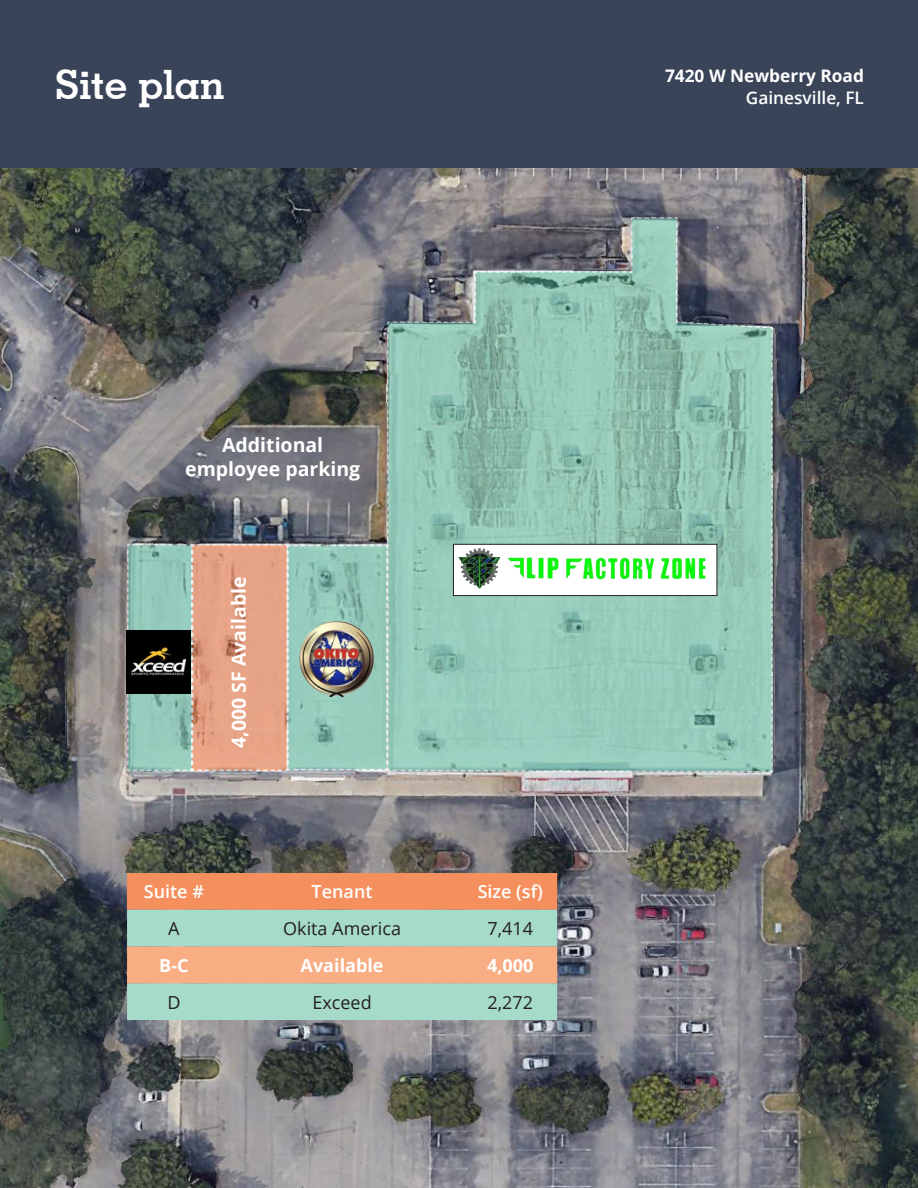
<style>
.page{position:relative;width:918px;height:1188px;background:#fff}
.page>*{position:absolute;margin:0;border:0;box-sizing:border-box;transform-origin:0 0}
.t1{font:700 40.5px "Geometric Slab 703 BT";color:#fff}
.t2{font:700 19.5px "Open Sans";color:#fff}
.t3{font:18px "Open Sans";color:#231f20}
.t4{font:600 18px "Open Sans";color:#fff}
.t5{font:700 18px "Open Sans";color:#fff}
.t6{font:700 17.25px "Open Sans";color:#fff}
.t7{font:600 17.25px "Open Sans";color:#fff}
</style>
<div class="page">
<img style="left:0;top:167px;width:918px;height:1021px">
<div style="left:0;top:0;width:918px;height:167px;background:#3a4458"></div>
<div style="left:127px;top:873px;width:430px;height:37px;background:#f5905e"></div>
<div style="left:127px;top:910px;width:430px;height:110px;background:#a6daca"></div>
<div style="left:127px;top:946px;width:430px;height:37px;background:#f8ad83"></div>
<svg style="left:126px;top:217px;width:647px;height:556px"></svg>
<img style="left:127px;top:630px;width:63px;height:64px">
<p class="t1" style="left:54px;top:60px;width:172px">Site plan</p>
<p class="t6" style="left:665px;top:63px;width:200px">7420 W Newberry Road</p>
<p class="t7" style="left:746px;top:85px;width:120px">Gainesville, FL</p>
<p class="t2" style="left:222px;top:431px;width:103px">Additional</p>
<p class="t2" style="left:185px;top:455px;width:177px">employee parking</p>
<p class="t2" style="left:225px;top:748px;width:173px;rotate:-90deg">4,000 SF Available</p>
<p class="t4" style="left:144px;top:879px;width:62px">Suite #</p>
<p class="t4" style="left:312px;top:879px;width:62px">Tenant</p>
<p class="t4" style="left:478px;top:879px;width:67px">Size (sf)</p>
<p class="t3" style="left:168px;top:916px;width:13px">A</p>
<p class="t3" style="left:283px;top:916px;width:119px">Okita America</p>
<p class="t3" style="left:488px;top:916px;width:47px">7,414</p>
<p class="t5" style="left:159px;top:953px;width:31px">B-C</p>
<p class="t5" style="left:301px;top:953px;width:84px">Available</p>
<p class="t5" style="left:487px;top:953px;width:48px">4,000</p>
<p class="t3" style="left:167px;top:990px;width:15px">D</p>
<p class="t3" style="left:313px;top:990px;width:61px">Exceed</p>
<p class="t3" style="left:488px;top:990px;width:47px">2,272</p>
</div>
